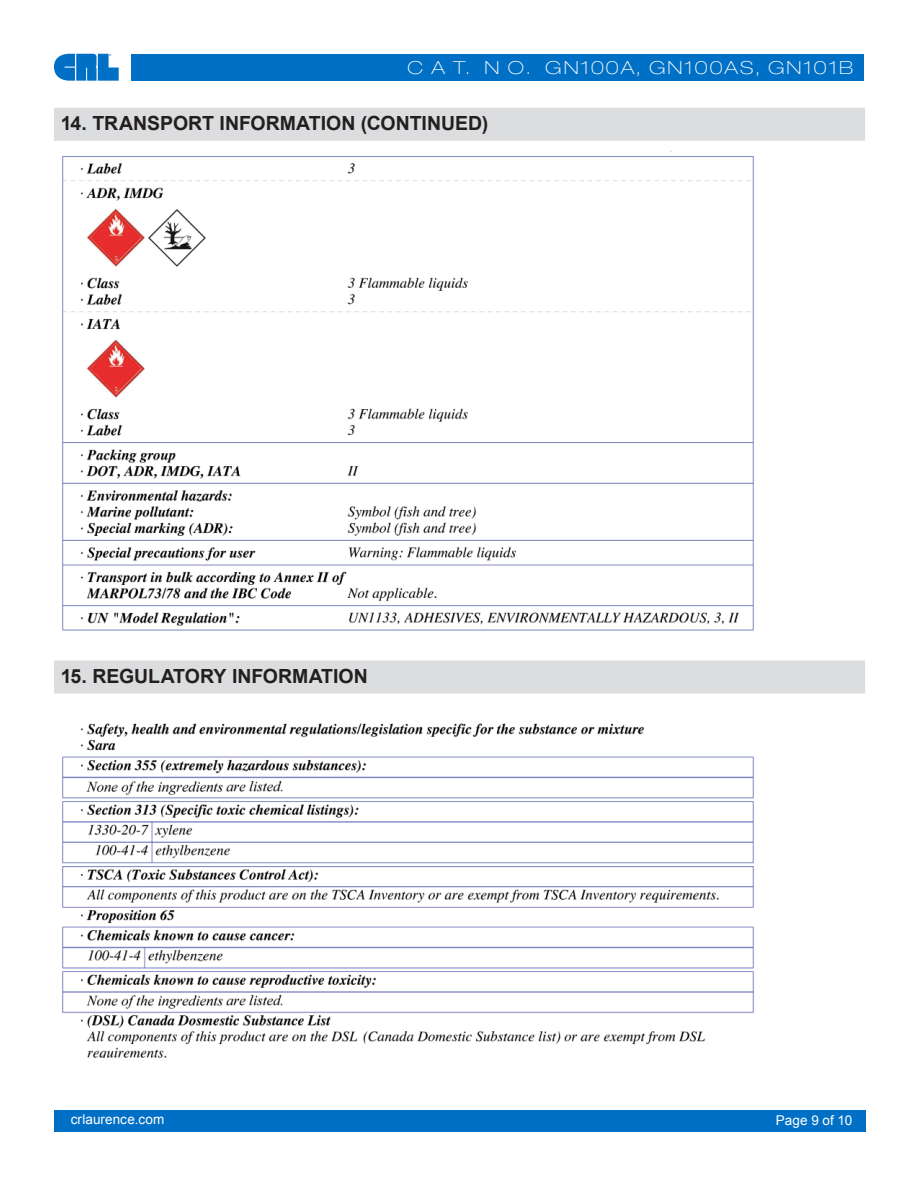
<style>
.page{position:relative;width:918px;height:1188px;background:#fff}
.page>*{position:absolute;margin:0;border:0;box-sizing:border-box;transform-origin:0 0}
.Heading_w_grey{font:700 19.5px "Arial";color:#231f20}
.t1{font:100 expanded 18px "Helvetica Neue";letter-spacing:.1em;color:#fff;scale:1.1 1}
.t2{font:13.5px "Arial";letter-spacing:.005em;color:#fff}
</style>
<div class="page">
<img style="left:54px;top:150px;width:719px;height:908px">
<div style="left:132px;top:54px;width:732px;height:27px;background:#0070c6"></div>
<div style="left:54px;top:1110px;width:811px;height:22px;background:#0070c6"></div>
<svg style="left:54px;top:54px;width:65px;height:27px"></svg>
<div style="left:54px;top:108px;width:811px;height:33px;background:#dcdddf"></div>
<div style="left:54px;top:661px;width:811px;height:33px;background:#dcdddf"></div>
<p class="t1" style="left:408px;top:57px;width:407px">C A T. N O. GN100A, GN100AS, GN101B</p>
<p class="Heading_w_grey" style="left:61px;top:110px;width:429px">14. TRANSPORT INFORMATION (CONTINUED)</p>
<p class="Heading_w_grey" style="left:61px;top:663px;width:309px">15. REGULATORY INFORMATION</p>
<p class="t2" style="left:71px;top:1111px;width:95px">crlaurence.com</p>
<p class="t2" style="left:776px;top:1111px;width:78px">Page 9 of 10</p>
</div>
